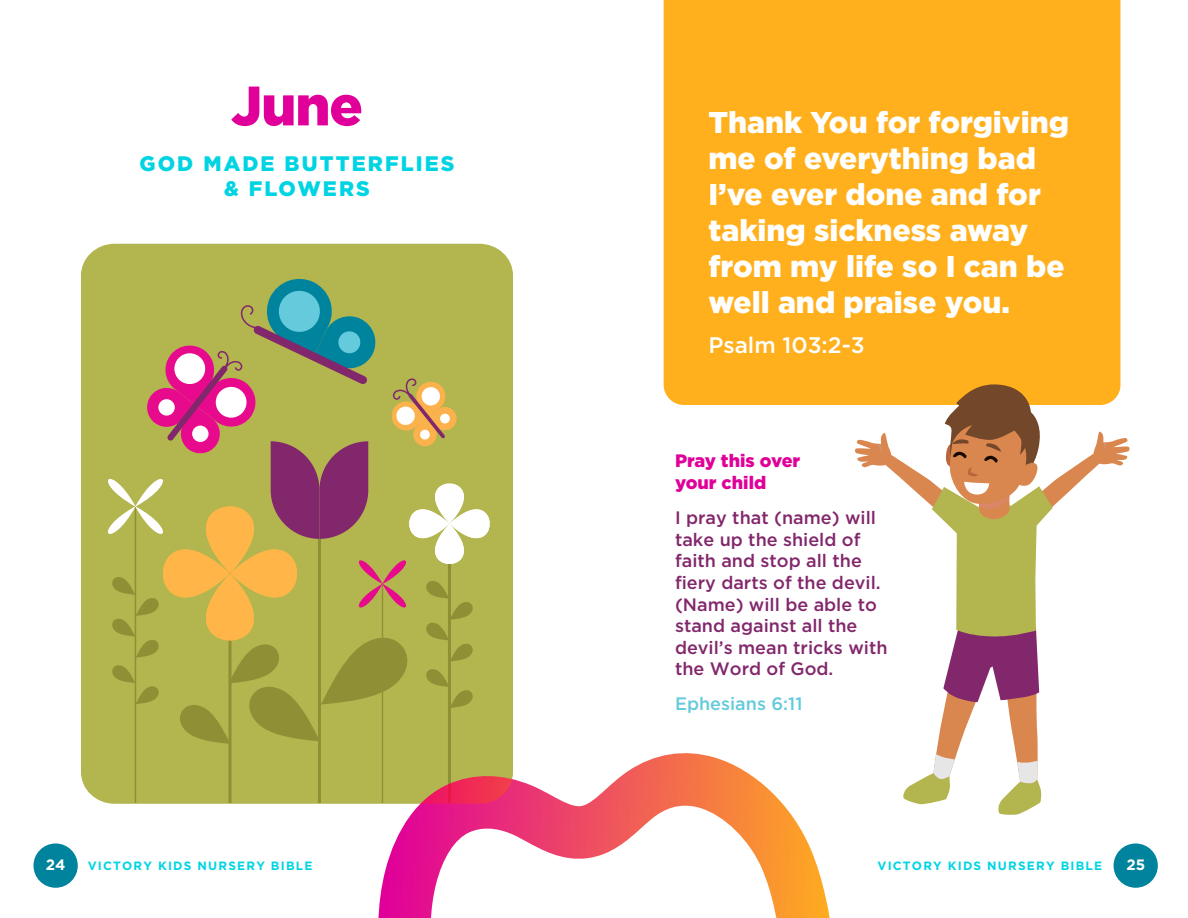
<style>
.page{position:relative;width:1188px;height:918px;background:#fff}
.page>*{position:absolute;margin:0;border:0;box-sizing:border-box;transform-origin:0 0}
.Blue_Title{font:900 55.5px "Gotham";color:#e00099}
.Body{font:900 30px/36px "Gotham";color:#fff}
.Body-2{font:500 22.5px "Gotham";color:#fff}
.Body-3{font:900 21px/25.2px "Gotham";letter-spacing:.1em;color:#00d4e3;text-align:center}
.Body-4{font:500 18px/21.6px "Gotham";color:#82276c}
.Body-5{font:900 18px/21.6px "Gotham";color:#e00099}
.Body-6{font:500 18px "Gotham";color:#64cadc}
.t1{font:700 15px "Gotham";color:#fff}
.t2{font:700 12px "Gotham";letter-spacing:.1em;color:#00d4e3}
</style>
<div class="page">
<div style="left:33px;top:843px;width:45px;height:45px;background:#00849d;border-radius:50%"></div>
<div style="left:1114px;top:843px;width:44px;height:45px;background:#00849d;border-radius:50%"></div>
<div style="left:664px;top:0;width:456px;height:405px;background:#ffb01c"></div>
<svg style="left:854px;top:381px;width:276px;height:434px"></svg>
<div style="left:81px;top:244px;width:432px;height:560px;background:#b3b54f;border-radius:33px"></div>
<hr style="left:318px;top:539px;width:3px;height:264px;background:#8f8f36">
<hr style="left:448px;top:539px;width:3px;height:264px;background:#8f8f36">
<hr style="left:228px;top:539px;width:4px;height:264px;background:#97983b">
<hr style="left:135px;top:506px;width:1px;height:297px;background:#8f8f36">
<hr style="left:382px;top:584px;width:1px;height:219px;background:#8f8f36">
<svg style="left:108px;top:279px;width:382px;height:466px"></svg>
<svg style="left:376px;top:753px;width:454px;height:165px"></svg>
<p class="Blue_Title" style="left:231px;top:68px;width:133px">June</p>
<p class="Body-3" style="left:139px;top:151px;width:317px">GOD MADE BUTTERFLIES &amp; FLOWERS</p>
<p class="Body" style="left:708px;top:104px;width:362px">Thank You for forgiving me of everything bad<br>I’ve ever done and for taking sickness away from my life so I can be well and praise you.</p>
<p class="Body-2" style="left:708px;top:333px;width:158px">Psalm 103:2-3</p>
<p class="Body-5" style="left:675px;top:450px;width:127px">Pray this over your child</p>
<p class="Body-4" style="left:675px;top:507px;width:214px">I pray that (name) will take up the shield of faith and stop all the fiery darts of the devil. (Name) will be able to stand against all the devil’s mean tricks with the Word of God.</p>
<p class="Body-6" style="left:675px;top:694px;width:129px">Ephesians 6:11</p>
<p class="t1" style="left:46px;top:856px;width:21px">24</p>
<p class="t2" style="left:88px;top:859px;width:226px">VICTORY KIDS NURSERY BIBLE</p>
<p class="t2" style="left:878px;top:859px;width:226px">VICTORY KIDS NURSERY BIBLE</p>
<p class="t1" style="left:1126px;top:856px;width:20px">25</p>
</div>
